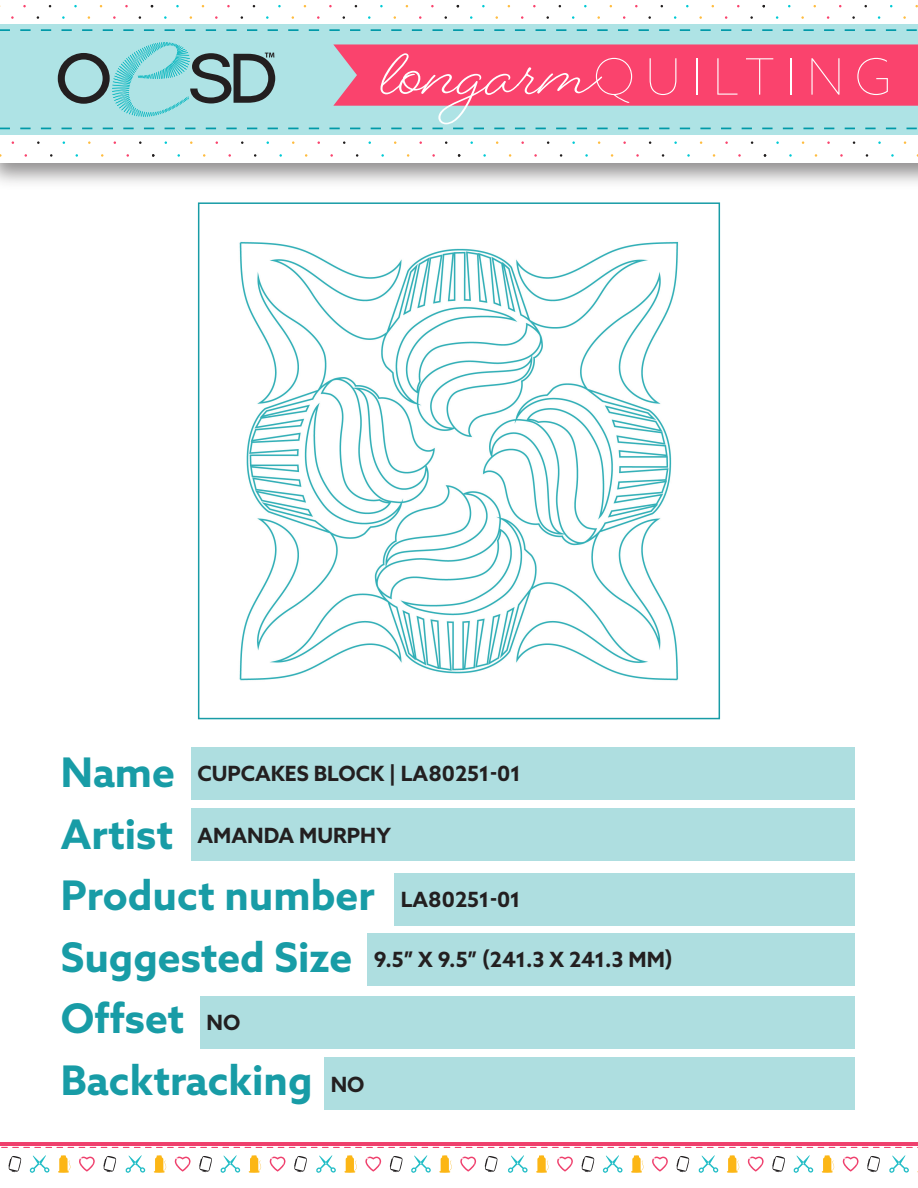
<style>
.page{position:relative;width:918px;height:1188px;background:#fff}
.page>*{position:absolute;margin:0;border:0;box-sizing:border-box;transform-origin:0 0}
.t1{font:100 50.25px "Azo Sans";letter-spacing:.2em;color:#fff}
.t2{font:700 40.8px/61.5px "Azo Sans";color:#189ca6}
.t3{font:700 21px "Azo Sans";color:#231f20}
</style>
<div class="page">
<img style="left:239px;top:241px;width:440px;height:440px">
<div style="left:198px;top:202px;width:522px;height:517px;border:2px solid #189ca6"></div>
<div style="left:0;top:24px;width:918px;height:110px;background:#aee3e5"></div>
<svg style="left:0;top:29px;width:917px;height:2px"></svg>
<svg style="left:0;top:128px;width:330px;height:2px"></svg>
<svg style="left:57px;top:42px;width:219px;height:75px"></svg>
<svg style="left:330px;top:44px;width:588px;height:86px"></svg>
<svg style="left:8px;top:1156px;width:13px;height:16px"></svg>
<svg style="left:58px;top:1155px;width:13px;height:18px"></svg>
<svg style="left:79px;top:1157px;width:16px;height:15px"></svg>
<svg style="left:30px;top:1155px;width:19px;height:18px"></svg>
<svg style="left:103px;top:1156px;width:13px;height:16px"></svg>
<svg style="left:154px;top:1155px;width:12px;height:18px"></svg>
<svg style="left:175px;top:1157px;width:16px;height:15px"></svg>
<svg style="left:126px;top:1155px;width:19px;height:18px"></svg>
<svg style="left:199px;top:1156px;width:13px;height:16px"></svg>
<svg style="left:248px;top:1155px;width:13px;height:18px"></svg>
<svg style="left:270px;top:1157px;width:16px;height:15px"></svg>
<svg style="left:221px;top:1155px;width:19px;height:18px"></svg>
<svg style="left:294px;top:1156px;width:13px;height:16px"></svg>
<svg style="left:344px;top:1155px;width:13px;height:18px"></svg>
<svg style="left:365px;top:1157px;width:16px;height:15px"></svg>
<svg style="left:316px;top:1155px;width:20px;height:18px"></svg>
<svg style="left:390px;top:1156px;width:13px;height:16px"></svg>
<svg style="left:439px;top:1155px;width:13px;height:18px"></svg>
<svg style="left:460px;top:1157px;width:16px;height:15px"></svg>
<svg style="left:411px;top:1155px;width:20px;height:18px"></svg>
<svg style="left:485px;top:1156px;width:13px;height:16px"></svg>
<hr style="left:0;top:1142px;width:502px;height:3px;background:#ef406d">
<svg style="left:1px;top:1147px;width:494px;height:1px"></svg>
<svg style="left:536px;top:1155px;width:13px;height:18px"></svg>
<svg style="left:557px;top:1157px;width:16px;height:15px"></svg>
<svg style="left:508px;top:1155px;width:20px;height:18px"></svg>
<svg style="left:581px;top:1156px;width:13px;height:16px"></svg>
<svg style="left:631px;top:1155px;width:13px;height:18px"></svg>
<svg style="left:652px;top:1157px;width:16px;height:15px"></svg>
<svg style="left:603px;top:1155px;width:20px;height:18px"></svg>
<svg style="left:676px;top:1156px;width:13px;height:16px"></svg>
<svg style="left:727px;top:1155px;width:12px;height:18px"></svg>
<svg style="left:748px;top:1157px;width:16px;height:15px"></svg>
<svg style="left:699px;top:1155px;width:19px;height:18px"></svg>
<svg style="left:772px;top:1156px;width:13px;height:16px"></svg>
<svg style="left:822px;top:1155px;width:12px;height:18px"></svg>
<svg style="left:843px;top:1157px;width:16px;height:15px"></svg>
<svg style="left:794px;top:1155px;width:19px;height:18px"></svg>
<svg style="left:867px;top:1156px;width:13px;height:16px"></svg>
<svg style="left:889px;top:1155px;width:20px;height:18px"></svg>
<hr style="left:500px;top:1142px;width:418px;height:3px;background:#ef406d">
<svg style="left:499px;top:1147px;width:419px;height:1px"></svg>
<div style="left:191px;top:747px;width:664px;height:53px;background:#aedee0"></div>
<div style="left:191px;top:808px;width:664px;height:53px;background:#aedee0"></div>
<div style="left:394px;top:873px;width:461px;height:52px;background:#aedee0"></div>
<div style="left:367px;top:933px;width:488px;height:52px;background:#aedee0"></div>
<div style="left:200px;top:996px;width:655px;height:52px;background:#aedee0"></div>
<div style="left:324px;top:1057px;width:531px;height:53px;background:#aedee0"></div>
<h1 class="t1" style="left:593px;top:45px;width:300px">QUILTING</h1>
<h2 class="t2" style="left:61px;top:741px;width:315px">Name<br>Artist<br>Product number<br>Suggested Size<br>Offset<br>Backtracking</h2>
<p class="t3" style="left:198px;top:760px;width:325px">CUPCAKES BLOCK | LA80251-01</p>
<p class="t3" style="left:198px;top:822px;width:195px">AMANDA MURPHY</p>
<p class="t3" style="left:401px;top:886px;width:122px">LA80251-01</p>
<p class="t3" style="left:374px;top:946px;width:300px">9.5” X 9.5” (241.3 X 241.3 MM)</p>
<p class="t3" style="left:207px;top:1009px;width:35px">NO</p>
<p class="t3" style="left:331px;top:1070px;width:35px">NO</p>
</div>
